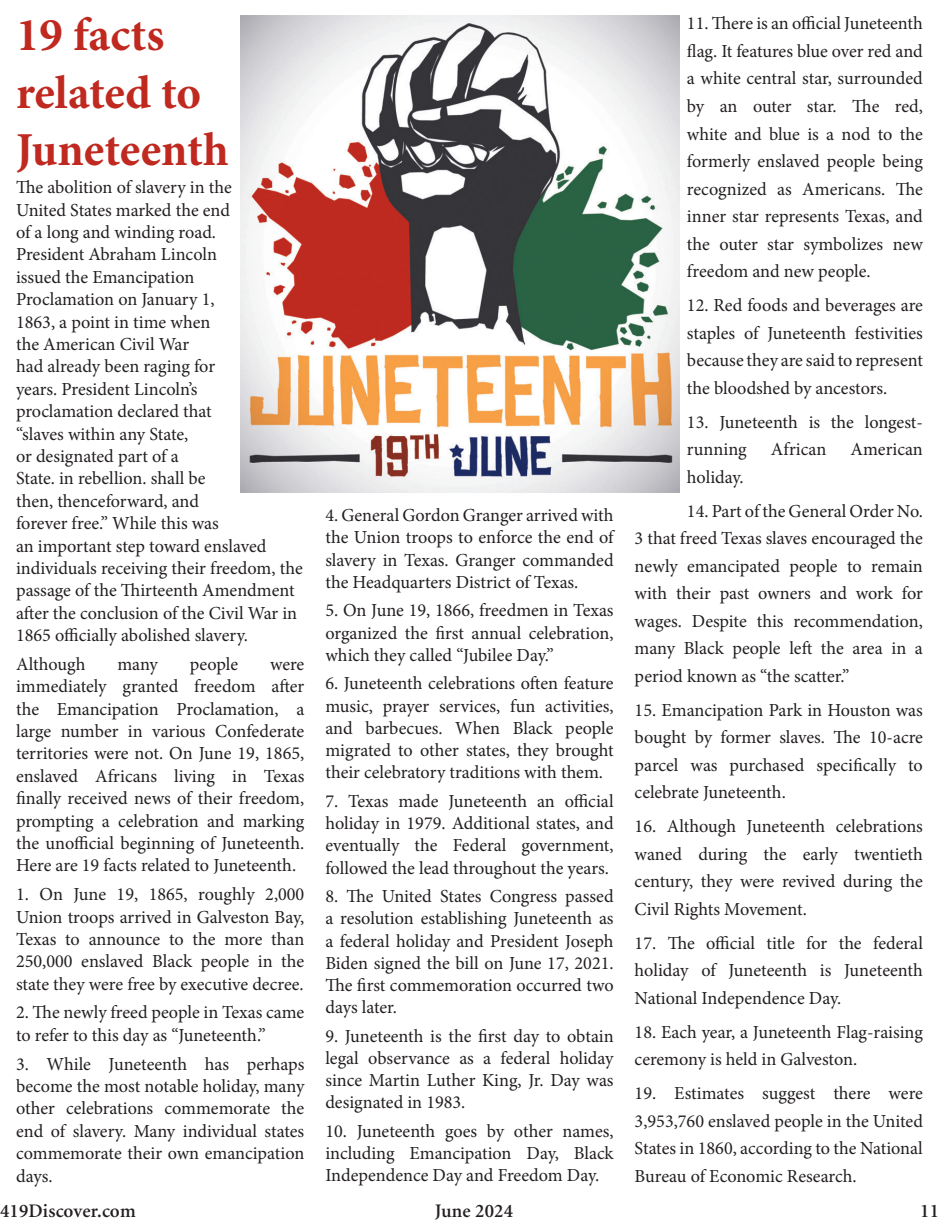
<style>
.page{position:relative;width:939px;height:1223px;background:#fff}
.page>*{position:absolute;margin:0;border:0;box-sizing:border-box;transform-origin:0 0}
.t1{font:700 47.25px/57.1px "Minion Pro";color:#bf291f}
.t2{font:600 19.25px "Minion";letter-spacing:.01em;color:#231f20}
.t3{font:18.38px/22.4px "Minion Pro";color:#231f20;text-align:justify}
</style>
<div class="page">
<img style="left:241px;top:16px;width:438px;height:476px">
<p class="t1" style="left:16px;top:6px;width:214px">19 facts related to<br>Juneteenth</p>
<p class="t3" style="left:16px;top:176px;width:288px;text-align:left">The abolition of slavery in the<br>United States marked the end<br>of a long and winding road.<br>President Abraham Lincoln<br>issued the Emancipation<br>Proclamation on January 1,<br>1863, a point in time when<br>the American Civil War<br>had already been raging for<br>years. President Lincoln’s<br>proclamation declared that<br>“slaves within any State,<br>or designated part of a<br>State. in rebellion. shall be<br>then, thenceforward, and<br>forever free.” While this was<br>an important step toward enslaved individuals receiving their freedom, the passage of the Thirteenth Amendment after the conclusion of the Civil War in<br>1865 officially abolished slavery.</p>
<p class="t3" style="left:16px;top:652px;width:71px">Although</p>
<p class="t3" style="left:117px;top:652px;width:42px">many</p>
<p class="t3" style="left:190px;top:652px;width:50px">people</p>
<p class="t3" style="left:16px;top:652px;width:290px;text-indent:254px">were immediately granted freedom after the Emancipation Proclamation, a large number in various Confederate territories were not. On June 19, 1865, enslaved Africans living in Texas finally received news of their freedom, prompting a celebration and marking the unofficial beginning of Juneteenth.<br>Here are 19 facts related to Juneteenth.</p>
<p class="t3" style="left:16px;top:883px;width:290px">1. On June 19, 1865, roughly 2,000<br>Union troops arrived in Galveston Bay, Texas to announce to the more than 250,000 enslaved Black people in the state they were free by executive decree.</p>
<p class="t3" style="left:16px;top:1001px;width:290px">2. The newly freed people in Texas came to refer to this day as “Juneteenth.”</p>
<p class="t3" style="left:16px;top:1052px;width:290px">3. While Juneteenth has perhaps become the most notable holiday, many other celebrations commemorate the end of slavery. Many individual states commemorate their own emancipation days.</p>
<p class="t3" style="left:325px;top:504px;width:290px">4. General Gordon Granger arrived with the Union troops to enforce the end of slavery in Texas. Granger commanded the Headquarters District of Texas.</p>
<p class="t3" style="left:325px;top:599px;width:290px">5. On June 19, 1866, freedmen in Texas organized the first annual celebration, which they called “Jubilee Day.”</p>
<p class="t3" style="left:325px;top:672px;width:290px">6. Juneteenth celebrations often feature music, prayer services, fun activities, and barbecues. When Black people migrated to other states, they brought their celebratory traditions with them.</p>
<p class="t3" style="left:325px;top:789px;width:290px">7. Texas made Juneteenth an official holiday in 1979. Additional states, and eventually the Federal government, followed the lead throughout the years.</p>
<p class="t3" style="left:325px;top:885px;width:290px">8. The United States Congress passed a resolution establishing Juneteenth as a federal holiday and President Joseph Biden signed the bill on June 17, 2021.<br>The first commemoration occurred two days later.</p>
<p class="t3" style="left:325px;top:1024px;width:290px">9. Juneteenth is the first day to obtain legal observance as a federal holiday since Martin Luther King, Jr. Day was designated in 1983.</p>
<p class="t3" style="left:325px;top:1119px;width:290px">10. Juneteenth goes by other names, including Emancipation Day, Black Independence Day and Freedom Day.</p>
<p class="t3" style="left:687px;top:10px;width:237px;line-height:27.5px">11. There is an official Juneteenth flag. It features blue over red and a white central star, surrounded by an outer star. The red, white and blue is a nod to the formerly enslaved people being recognized as Americans. The inner star represents Texas, and the outer star symbolizes new freedom and new people.</p>
<p class="t3" style="left:687px;top:291px;width:237px;line-height:27.5px">12. Red foods and beverages are staples of Juneteenth festivities because they are said to represent the bloodshed by ancestors.</p>
<p class="t3" style="left:687px;top:408px;width:237px;line-height:27.5px">13. Juneteenth is the longest&shy;running</p>
<p class="t3" style="left:771px;top:438px;width:57px">African</p>
<p class="t3" style="left:850px;top:438px;width:74px">American</p>
<p class="t3" style="left:687px;top:465px;width:58px">holiday.</p>
<p class="t3" style="left:634px;top:497px;width:290px;line-height:27.5px;text-indent:52px">14. Part of the General Order No.<br>3 that freed Texas slaves encouraged the newly emancipated people to remain with their past owners and work for wages. Despite this recommendation, many Black people left the area in a period known as “the scatter.”</p>
<p class="t3" style="left:634px;top:696px;width:290px;line-height:27.5px">15. Emancipation Park in Houston was bought by former slaves. The 10-acre parcel was purchased specifically to celebrate Juneteenth.</p>
<p class="t3" style="left:634px;top:812px;width:290px;line-height:27.5px">16. Although Juneteenth celebrations waned during the early twentieth century, they were revived during the Civil Rights Movement.</p>
<p class="t3" style="left:634px;top:929px;width:290px;line-height:27.5px">17. The official title for the federal holiday of Juneteenth is Juneteenth National Independence Day.</p>
<p class="t3" style="left:634px;top:1017px;width:290px;line-height:27.5px">18. Each year, a Juneteenth Flag-raising ceremony is held in Galveston.</p>
<p class="t3" style="left:634px;top:1079px;width:290px;line-height:27.5px">19. Estimates suggest there were 3,953,760 enslaved people in the United States in 1860, according to the National Bureau of Economic Research.</p>
<p class="t2" style="left:0;top:1200px;width:137px">419Discover.com</p>
<p class="t2" style="left:435px;top:1200px;width:80px">June 2024</p>
<p class="t2" style="left:920px;top:1200px;width:20px">11</p>
</div>
